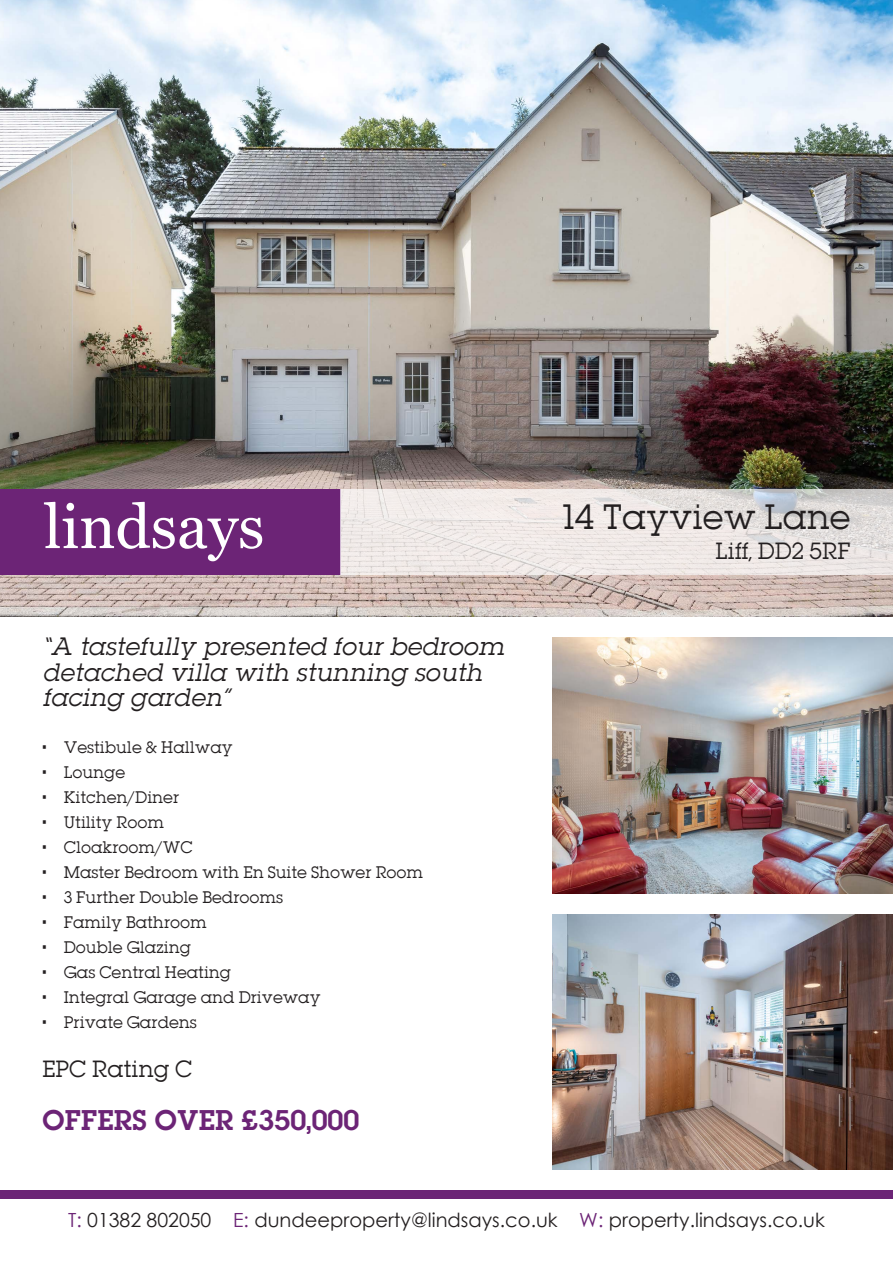
<style>
.page{position:relative;width:893px;height:1263px;background:#fff}
.page>*{position:absolute;margin:0;border:0;box-sizing:border-box;transform-origin:0 0}
.t1{font:31.5px "Lubalin";color:#231f20}
.t2{font:25.5px "Lubalin Demi";color:#6c2476}
.t3{font:italic 22.5px/25.5px "Lubalin";color:#231f20}
.t4{font:21px "Lubalin";color:#231f20}
.t5{font:19.5px "Century Gothic";color:#231f20}
.t6{font:15px "Lubalin";color:#231f20}
.s1{color:#6c2476}
</style>
<div class="page">
<img style="left:0;top:0;width:893px;height:617px">
<img style="left:553px;top:638px;width:340px;height:255px">
<img style="left:553px;top:914px;width:340px;height:255px">
<div style="left:0;top:489px;width:340px;height:85px;background:#6c2476"></div>
<svg style="left:44px;top:502px;width:218px;height:59px"></svg>
<div style="left:0;top:1191px;width:893px;height:8px;background:#6c2476"></div>
<svg style="left:340px;top:489px;width:553px;height:85px;background:#e9e4e2"></svg>
<h3 class="t3" style="left:43px;top:634px;width:463px">“A tastefully presented four bedroom detached villa with stunning south facing garden”</h3>
<p class="t6" style="left:43px;top:737px;width:192px">• Vestibule &amp; Hallway</p>
<p class="t6" style="left:43px;top:762px;width:84px">• Lounge</p>
<p class="t6" style="left:43px;top:787px;width:138px">• Kitchen/Diner</p>
<p class="t6" style="left:43px;top:812px;width:123px">• Utility Room</p>
<p class="t6" style="left:43px;top:837px;width:152px">• Cloakroom/WC</p>
<p class="t6" style="left:43px;top:862px;width:382px">• Master Bedroom with En Suite Shower Room</p>
<p class="t6" style="left:43px;top:887px;width:242px">• 3 Further Double Bedrooms</p>
<p class="t6" style="left:43px;top:912px;width:166px">• Family Bathroom</p>
<p class="t6" style="left:43px;top:937px;width:150px">• Double Glazing</p>
<p class="t6" style="left:43px;top:962px;width:190px">• Gas Central Heating</p>
<p class="t6" style="left:43px;top:987px;width:280px">• Integral Garage and Driveway</p>
<p class="t6" style="left:43px;top:1012px;width:156px">• Private Gardens</p>
<h3 class="t4" style="left:43px;top:1055px;width:151px">EPC Rating C</h3>
<h2 class="t2" style="left:43px;top:1102px;width:318px">OFFERS OVER £350,000</h2>
<h1 class="t1" style="left:562px;top:496px;width:290px">14 Tayview Lane</h1>
<h3 class="t4" style="left:716px;top:536px;width:136px">Liff, DD2 5RF</h3>
<h3 class="t5" style="left:68px;top:1206px;width:758px"><span class="s1">T:</span> 01382 802050 <span class="s1">E:</span> dundeeproperty@lindsays.co.uk <span class="s1">W:</span> property.lindsays.co.uk</h3>
</div>
